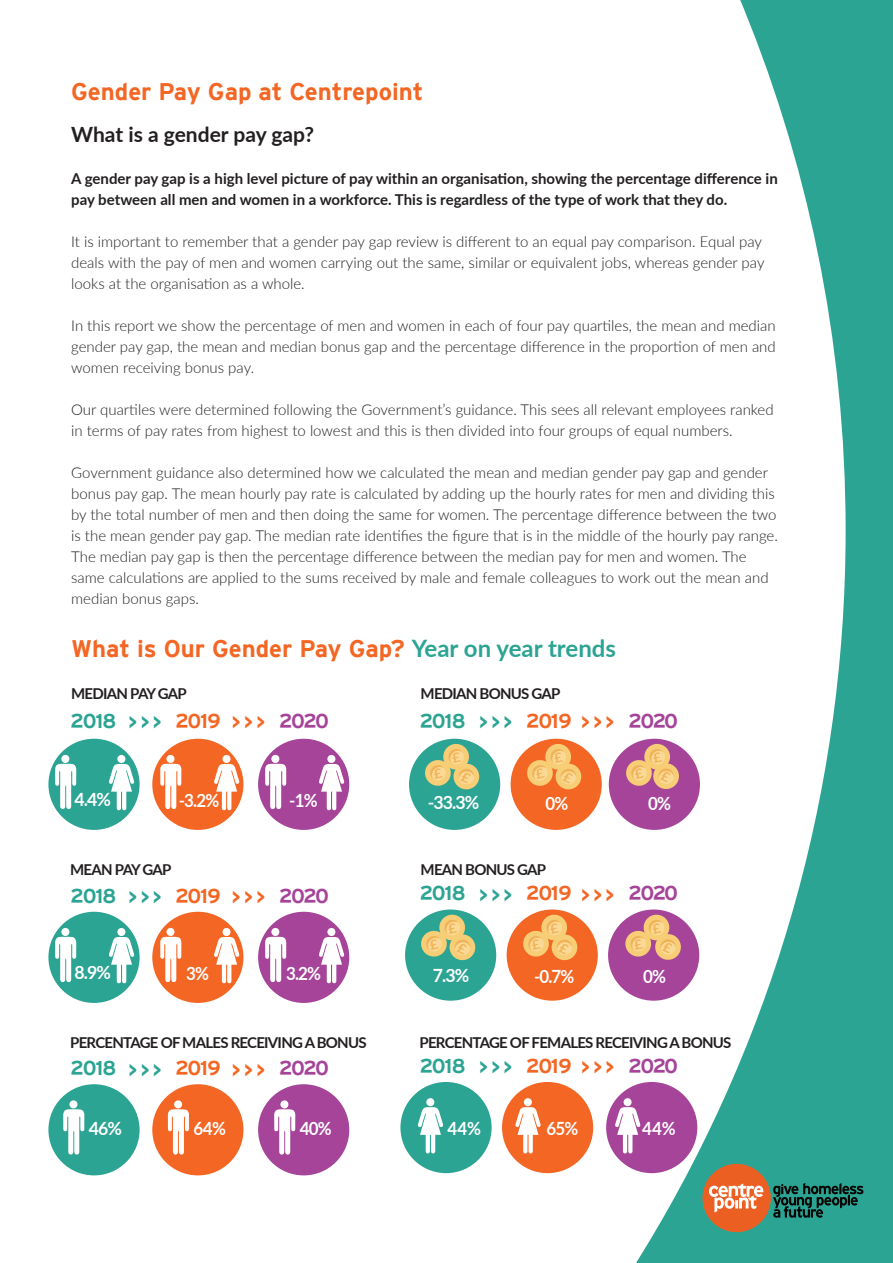
<style>
.page{position:relative;width:893px;height:1263px;background:#fff}
.page>*{position:absolute;margin:0;border:0;box-sizing:border-box;transform-origin:0 0}
.t1{font:700 24px "Interstate";color:#f36624}
.t2{font:700 21px "Lato";color:#231f20}
.t3{font:700 19.95px "Interstate";letter-spacing:-.07em;color:#2ca493}
.t4{font:700 18.3px "Lato";letter-spacing:-.05em;color:#fff;scale:.93 1}
.t5{font:700 18.3px "Lato";letter-spacing:-.05em;color:#fff}
.t6{font:300 15px/21px "Lato";color:#231f20}
.t7{font:700 15px/21px "Lato";letter-spacing:-.01em;color:#231f20}
.t8{font:700 15px "Lato";letter-spacing:-.05em;color:#231f20}
.s1{font-family:"Lato";color:#2ca493}
.s2{color:#f36624}
.s3{color:#a54499}
</style>
<div class="page">
<svg style="left:632px;top:0;width:261px;height:1263px"></svg>
<div style="left:605px;top:735px;width:99px;height:98px;border:7px solid #fff;border-radius:50%"></div>
<div style="left:48px;top:739px;width:92px;height:91px;background:#2ca493;border-radius:50%"></div>
<div style="left:152px;top:739px;width:91px;height:91px;background:#f36624;border-radius:50%"></div>
<div style="left:258px;top:739px;width:91px;height:91px;background:#a54499;border-radius:50%"></div>
<div style="left:702px;top:1164px;width:69px;height:68px;background:#ec5f23;border-radius:50%"></div>
<svg style="left:709px;top:1183px;width:54px;height:29px"></svg>
<svg style="left:773px;top:1183px;width:90px;height:35px;background:#1d695e"></svg>
<div style="left:117px;top:755px;width:8px;height:8px;background:#fff;border-radius:50%"></div>
<svg style="left:109px;top:764px;width:25px;height:46px"></svg>
<div style="left:61px;top:755px;width:8px;height:8px;background:#fff;border-radius:50%"></div>
<svg style="left:55px;top:764px;width:21px;height:45px"></svg>
<div style="left:222px;top:755px;width:9px;height:8px;background:#fff;border-radius:50%"></div>
<svg style="left:214px;top:764px;width:25px;height:46px"></svg>
<div style="left:166px;top:755px;width:9px;height:8px;background:#fff;border-radius:50%"></div>
<svg style="left:160px;top:764px;width:21px;height:45px"></svg>
<div style="left:327px;top:755px;width:8px;height:8px;background:#fff;border-radius:50%"></div>
<svg style="left:319px;top:764px;width:25px;height:46px"></svg>
<div style="left:271px;top:755px;width:8px;height:8px;background:#fff;border-radius:50%"></div>
<svg style="left:265px;top:764px;width:21px;height:45px"></svg>
<div style="left:409px;top:739px;width:91px;height:91px;background:#2ca493;border-radius:50%"></div>
<div style="left:511px;top:739px;width:91px;height:91px;background:#f36624;border-radius:50%"></div>
<div style="left:609px;top:739px;width:91px;height:91px;background:#a54499;border-radius:50%"></div>
<div style="left:48px;top:912px;width:92px;height:91px;background:#2ca493;border-radius:50%"></div>
<div style="left:152px;top:912px;width:91px;height:91px;background:#f36624;border-radius:50%"></div>
<div style="left:258px;top:912px;width:91px;height:91px;background:#a54499;border-radius:50%"></div>
<div style="left:117px;top:928px;width:8px;height:8px;background:#fff;border-radius:50%"></div>
<svg style="left:109px;top:937px;width:25px;height:46px"></svg>
<div style="left:61px;top:928px;width:8px;height:8px;background:#fff;border-radius:50%"></div>
<svg style="left:55px;top:937px;width:21px;height:45px"></svg>
<div style="left:222px;top:928px;width:9px;height:8px;background:#fff;border-radius:50%"></div>
<svg style="left:214px;top:937px;width:25px;height:46px"></svg>
<div style="left:166px;top:928px;width:9px;height:8px;background:#fff;border-radius:50%"></div>
<svg style="left:160px;top:937px;width:21px;height:45px"></svg>
<div style="left:327px;top:928px;width:8px;height:8px;background:#fff;border-radius:50%"></div>
<svg style="left:319px;top:937px;width:25px;height:46px"></svg>
<div style="left:271px;top:928px;width:8px;height:8px;background:#fff;border-radius:50%"></div>
<svg style="left:265px;top:937px;width:21px;height:45px"></svg>
<div style="left:604px;top:906px;width:99px;height:98px;border:7px solid #fff;border-radius:50%"></div>
<div style="left:405px;top:909px;width:91px;height:92px;background:#2ca493;border-radius:50%"></div>
<div style="left:507px;top:909px;width:91px;height:92px;background:#f36624;border-radius:50%"></div>
<div style="left:608px;top:909px;width:91px;height:92px;background:#a54499;border-radius:50%"></div>
<div style="left:48px;top:1084px;width:92px;height:91px;background:#2ca493;border-radius:50%"></div>
<div style="left:152px;top:1084px;width:91px;height:91px;background:#f36624;border-radius:50%"></div>
<div style="left:258px;top:1084px;width:91px;height:91px;background:#a54499;border-radius:50%"></div>
<div style="left:69px;top:1100px;width:9px;height:8px;background:#fff;border-radius:50%"></div>
<svg style="left:63px;top:1109px;width:21px;height:46px"></svg>
<div style="left:174px;top:1100px;width:8px;height:8px;background:#fff;border-radius:50%"></div>
<svg style="left:168px;top:1109px;width:21px;height:46px"></svg>
<div style="left:280px;top:1100px;width:8px;height:8px;background:#fff;border-radius:50%"></div>
<svg style="left:274px;top:1109px;width:21px;height:46px"></svg>
<div style="left:602px;top:1078px;width:99px;height:99px;border:7px solid #fff;border-radius:50%"></div>
<div style="left:400px;top:1082px;width:92px;height:91px;background:#2ca493;border-radius:50%"></div>
<div style="left:502px;top:1082px;width:91px;height:91px;background:#f36624;border-radius:50%"></div>
<div style="left:606px;top:1082px;width:91px;height:91px;background:#a54499;border-radius:50%"></div>
<div style="left:426px;top:1098px;width:8px;height:8px;background:#fff;border-radius:50%"></div>
<svg style="left:418px;top:1107px;width:25px;height:46px"></svg>
<div style="left:524px;top:1098px;width:8px;height:8px;background:#fff;border-radius:50%"></div>
<svg style="left:515px;top:1107px;width:26px;height:46px"></svg>
<div style="left:623px;top:1098px;width:9px;height:8px;background:#fff;border-radius:50%"></div>
<svg style="left:615px;top:1107px;width:25px;height:46px"></svg>
<svg style="left:424px;top:743px;width:57px;height:47px"></svg>
<svg style="left:526px;top:743px;width:57px;height:47px"></svg>
<svg style="left:625px;top:743px;width:56px;height:46px"></svg>
<svg style="left:420px;top:913px;width:57px;height:48px"></svg>
<svg style="left:522px;top:913px;width:57px;height:48px"></svg>
<svg style="left:624px;top:913px;width:59px;height:47px"></svg>
<h1 class="t1" style="left:71px;top:78px;width:354px">Gender Pay Gap at Centrepoint</h1>
<h2 class="t2" style="left:71px;top:118px;width:244px">What is a gender pay gap?</h2>
<p class="t7" style="left:71px;top:167px;width:708px">A gender pay gap is a high level picture of pay within an organisation, showing the percentage difference in pay between all men and women in a workforce. This is regardless of the type of work that they do.</p>
<p class="t6" style="left:71px;top:230px;width:695px">It is important to remember that a gender pay gap review is different to an equal pay comparison. Equal pay deals with the pay of men and women carrying out the same, similar or equivalent jobs, whereas gender pay looks at the organisation as a whole.</p>
<p class="t6" style="left:71px;top:314px;width:706px;text-align:justify">In this report we show the percentage of men and women in each of four pay quartiles, the mean and median gender pay gap, the mean and median bonus gap and the percentage difference in the proportion of men and women receiving bonus pay.</p>
<p class="t6" style="left:71px;top:398px;width:704px">Our quartiles were determined following the Government’s guidance. This sees all relevant employees ranked in terms of pay rates from highest to lowest and this is then divided into four groups of equal numbers.</p>
<p class="t6" style="left:71px;top:461px;width:708px">Government guidance also determined how we calculated the mean and median gender pay gap and gender bonus pay gap. The mean hourly pay rate is calculated by adding up the hourly rates for men and dividing this by the total number of men and then doing the same for women. The percentage difference between the two is the mean gender pay gap. The median rate identifies the figure that is in the middle of the hourly pay range.<br>The median pay gap is then the percentage difference between the median pay for men and women. The same calculations are applied to the sums received by male and female colleagues to work out the mean and median bonus gaps.</p>
<h1 class="t1" style="left:71px;top:635px;width:546px">What is Our Gender Pay Gap? <span class="s1">Year on year trends</span></h1>
<p class="t8" style="left:71px;top:682px;width:117px">MEDIAN PAY GAP</p>
<p class="t8" style="left:421px;top:682px;width:141px">MEDIAN BONUS GAP</p>
<h3 class="t3" style="left:71px;top:710px;width:259px">2018 &gt; &gt; &gt; <span class="s2">2019 &gt; &gt; &gt;</span> <span class="s3">2020</span></h3>
<h3 class="t3" style="left:420px;top:710px;width:259px">2018 &gt; &gt; &gt; <span class="s2">2019 &gt; &gt; &gt;</span> <span class="s3">2020</span></h3>
<p class="t5" style="left:74px;top:786px;width:38px">4.4%</p>
<p class="t4" style="left:179px;top:787px;width:45px">-3.2%</p>
<p class="t4" style="left:289px;top:787px;width:32px">-1%</p>
<p class="t5" style="left:428px;top:789px;width:53px">-33.3%</p>
<p class="t4" style="left:545px;top:790px;width:26px">0%</p>
<p class="t4" style="left:648px;top:790px;width:26px">0%</p>
<p class="t8" style="left:70px;top:859px;width:103px">MEAN PAY GAP</p>
<p class="t8" style="left:421px;top:859px;width:127px">MEAN BONUS GAP</p>
<h3 class="t3" style="left:71px;top:884px;width:259px">2018 &gt; &gt; &gt; <span class="s2">2019 &gt; &gt; &gt;</span> <span class="s3">2020</span></h3>
<h3 class="t3" style="left:420px;top:882px;width:259px">2018 &gt; &gt; &gt; <span class="s2">2019 &gt; &gt; &gt;</span> <span class="s3">2020</span></h3>
<p class="t5" style="left:74px;top:959px;width:38px">8.9%</p>
<p class="t4" style="left:186px;top:960px;width:26px">3%</p>
<p class="t4" style="left:286px;top:960px;width:39px">3.2%</p>
<p class="t5" style="left:433px;top:962px;width:38px">7.3%</p>
<p class="t4" style="left:534px;top:963px;width:45px">-0.7%</p>
<p class="t4" style="left:643px;top:963px;width:26px">0%</p>
<p class="t8" style="left:70px;top:1031px;width:298px">PERCENTAGE OF MALES RECEIVING A BONUS</p>
<p class="t8" style="left:419px;top:1031px;width:313px">PERCENTAGE OF FEMALES RECEIVING A BONUS</p>
<h3 class="t3" style="left:420px;top:1055px;width:259px">2018 &gt; &gt; &gt; <span class="s2">2019 &gt; &gt; &gt;</span> <span class="s3">2020</span></h3>
<h3 class="t3" style="left:71px;top:1057px;width:259px">2018 &gt; &gt; &gt; <span class="s2">2019 &gt; &gt; &gt;</span> <span class="s3">2020</span></h3>
<p class="t5" style="left:89px;top:1114px;width:35px">46%</p>
<p class="t4" style="left:193px;top:1114px;width:37px">64%</p>
<p class="t4" style="left:300px;top:1114px;width:36px">40%</p>
<p class="t4" style="left:448px;top:1114px;width:38px">44%</p>
<p class="t4" style="left:546px;top:1114px;width:36px">65%</p>
<p class="t4" style="left:642px;top:1114px;width:38px">44%</p>
</div>
